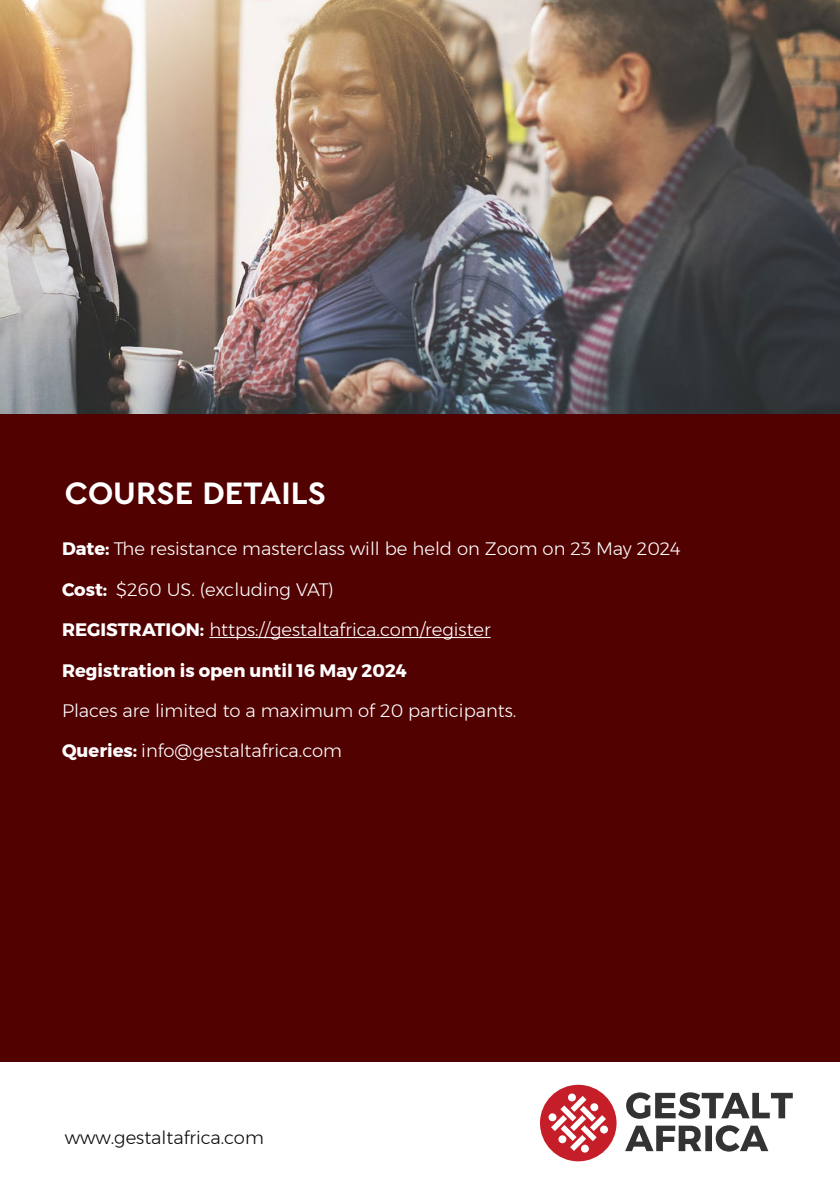
<style>
.page{position:relative;width:840px;height:1188px;background:#fff}
.page>*{position:absolute;margin:0;border:0;box-sizing:border-box;transform-origin:0 0}
.t1{font:700 32.48px "Cera Pro";color:#fff}
.t2{font:300 18px "Montserrat";color:#fff}
.t3{font:700 18px "Montserrat";color:#fff}
.t4{font:300 18px "Montserrat";color:#0d0d0d}
.s1{font-weight:700}
</style>
<div class="page">
<img style="left:0;top:0;width:840px;height:414px">
<div style="left:0;top:414px;width:840px;height:647px;background:#520101"></div>
<hr style="left:209px;top:637px;width:282px;height:1px;background:#fff">
<svg style="left:625px;top:1125px;width:143px;height:27px"></svg>
<svg style="left:626px;top:1092px;width:167px;height:27px"></svg>
<div style="left:540px;top:1085px;width:77px;height:76px;background:#c61e28;border-radius:50%"></div>
<svg style="left:551px;top:1096px;width:55px;height:55px"></svg>
<div style="left:549px;top:1113px;width:7px;height:8px;background:#fff;border-radius:50%"></div>
<div style="left:568px;top:1094px;width:8px;height:7px;background:#fff;border-radius:50%"></div>
<div style="left:590px;top:1103px;width:8px;height:8px;background:#fff;border-radius:50%"></div>
<div style="left:600px;top:1126px;width:8px;height:8px;background:#fff;border-radius:50%"></div>
<div style="left:581px;top:1145px;width:8px;height:8px;background:#fff;border-radius:50%"></div>
<div style="left:558px;top:1135px;width:8px;height:8px;background:#fff;border-radius:50%"></div>
<h1 class="t1" style="left:65px;top:472px;width:263px">COURSE DETAILS</h1>
<p class="t2" style="left:62px;top:536px;width:620px"><span class="s1">Date:</span> The resistance masterclass will be held on Zoom on 23 May 2024</p>
<p class="t2" style="left:62px;top:576px;width:273px"><span class="s1">Cost:</span> $260 US. (excluding VAT)</p>
<p class="t2" style="left:62px;top:616px;width:430px"><span class="s1">REGISTRATION:</span> https://gestaltafrica.com/register</p>
<p class="t3" style="left:62px;top:656px;width:346px">Registration is open until 16 May 2024</p>
<p class="t2" style="left:62px;top:697px;width:456px">Places are limited to a maximum of 20 participants.</p>
<p class="t2" style="left:62px;top:737px;width:281px"><span class="s1">Queries:</span> info@gestaltafrica.com</p>
<p class="t4" style="left:65px;top:1125px;width:201px">www.gestaltafrica.com</p>
</div>
